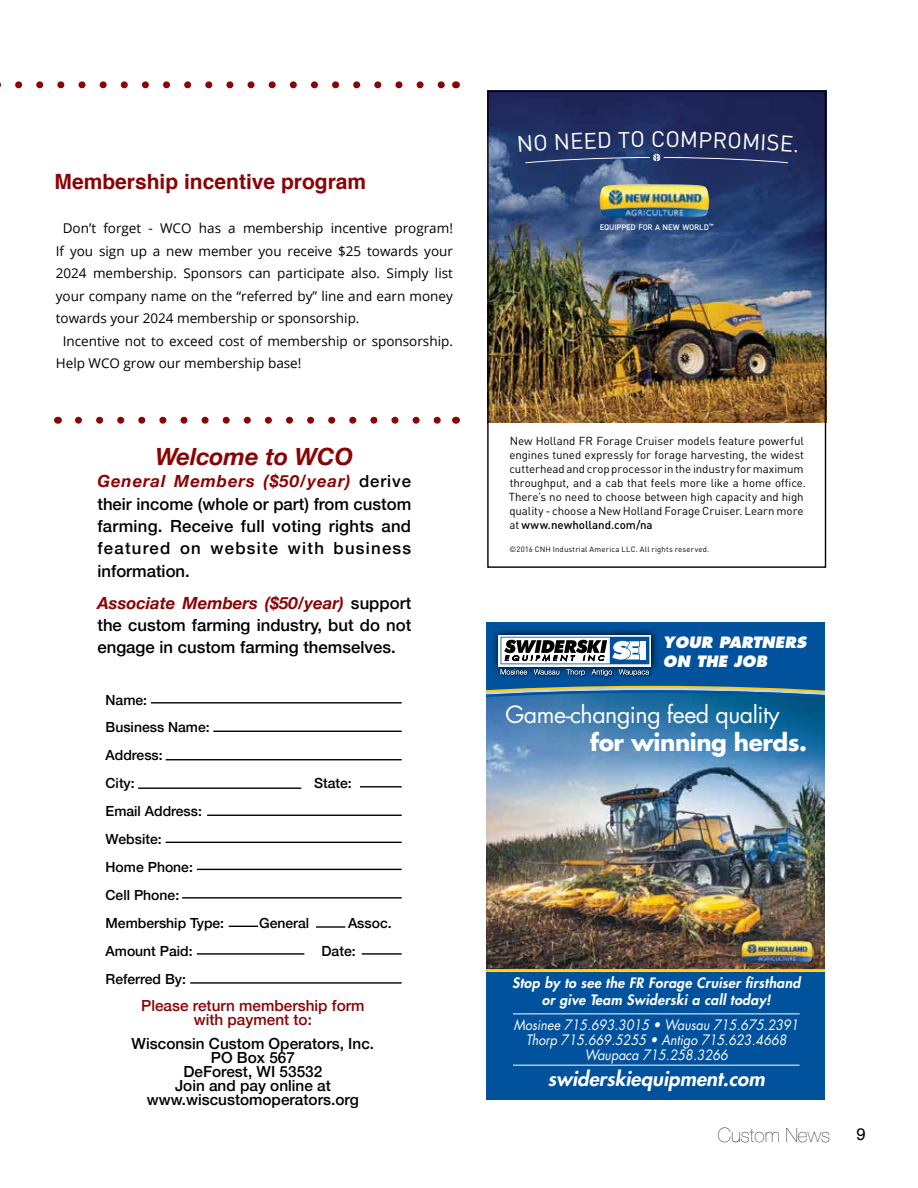
<style>
.page{position:relative;width:918px;height:1188px;background:#fff}
.page>*{position:absolute;margin:0;border:0;box-sizing:border-box;transform-origin:0 0}
.t1{font:italic 700 23.7px "Helvetica Neue";color:#8b0304}
.t2{font:23.1px "Futura Std";letter-spacing:-.02em;color:#fff}
.t3{font:700 23.1px "Futura Std";letter-spacing:-.02em;color:#fff}
.t4{font:22.2px "DIN";color:#fff}
.t5{font:700 21px "Helvetica";color:#8b0304}
.t6{font:italic 800 19.5px "Futura Std";color:#fff;scale:1.04 1}
.t7{font:200 19.5px "Helvetica Neue";color:#000}
.t8{font:500 16.8px/22.4px "Helvetica Neue";color:#000;text-align:justify}
.t9{font:16.8px "Helvetica";color:#000}
.t10{font:500 15.3px/14px "Helvetica Neue";color:#000;text-align:center}
.t11{font:500 15.3px/14px "Helvetica Neue";color:#8b0304;text-align:center}
.t12{font:italic 800 15.3px/18.3px "Futura";color:#fff}
.t13{font:500 13.95px/27.9px "Helvetica Neue";color:#000}
.t14{font:italic 13.95px/15.3px "Futura Std";color:#fff;text-align:center;scale:.9 1}
.t15{font:italic 800 13.95px/16.8px "Futura Std";letter-spacing:.02em;color:#fff;text-align:center}
.t16{font:13.5px "Open Sans";color:#000}
.t17{font:11.55px/14px "DIN";letter-spacing:-.005em;color:#000}
.t18{font:500 7.95px "DIN";letter-spacing:-.02em;color:#fff}
.t19{font:7.65px "DIN";letter-spacing:.03em;color:#000}
.s1{font-weight:700;font-style:italic;color:#8b0304}
.s2{font-weight:500}
</style>
<div class="page">
<svg style="left:0;top:81px;width:445px;height:7px"></svg>
<img style="left:489px;top:93px;width:335px;height:330px">
<div style="left:487px;top:91px;width:339px;height:477px;border:1px solid #000"></div>
<img style="left:600px;top:184px;width:109px;height:34px">
<hr style="left:151px;top:702px;width:251px;height:2px;background:#000">
<hr style="left:213px;top:731px;width:189px;height:1px;background:#000">
<hr style="left:166px;top:759px;width:236px;height:1px;background:#000">
<hr style="left:138px;top:788px;width:163px;height:1px;background:#000">
<hr style="left:360px;top:786px;width:42px;height:2px;background:#000">
<hr style="left:362px;top:953px;width:40px;height:2px;background:#000">
<hr style="left:207px;top:815px;width:195px;height:1px;background:#000">
<hr style="left:166px;top:842px;width:236px;height:1px;background:#000">
<hr style="left:197px;top:869px;width:205px;height:1px;background:#000">
<hr style="left:182px;top:897px;width:220px;height:2px;background:#000">
<svg style="left:229px;top:926px;width:29px;height:1px"></svg>
<hr style="left:316px;top:926px;width:29px;height:2px;background:#000">
<hr style="left:197px;top:953px;width:107px;height:2px;background:#000">
<hr style="left:190px;top:982px;width:212px;height:2px;background:#000">
<svg style="left:78px;top:417px;width:363px;height:7px"></svg>
<img style="left:487px;top:699px;width:338px;height:270px">
<div style="left:487px;top:971px;width:338px;height:128px;background:#00529c"></div>
<hr style="left:487px;top:970px;width:338px;height:2px;background:#c3d6e9">
<hr style="left:487px;top:969px;width:338px;height:1px;background:#ffcb05">
<div style="left:736px;top:935px;width:83px;height:34px;background:#000;opacity:.75"></div>
<img style="left:741px;top:940px;width:72px;height:24px">
<svg style="left:487px;top:622px;width:338px;height:77px;background:#2c689a"></svg>
<hr style="left:513px;top:1014px;width:287px;height:1px;background:#fff">
<hr style="left:513px;top:1065px;width:287px;height:1px;background:#fff">
<svg style="left:519px;top:131px;width:278px;height:32px;background:#263566"></svg>
<h3 class="t5" style="left:55px;top:165px;width:313px">Membership incentive program</h3>
<p class="t16" style="left:63px;top:219px;width:392px">Don’t forget - WCO has a membership incentive program!</p>
<p class="t16" style="left:56px;top:242px;width:399px">If you sign up a new member you receive $25 towards your</p>
<p class="t16" style="left:56px;top:264px;width:399px">2024 membership. Sponsors can participate also. Simply list</p>
<p class="t16" style="left:56px;top:287px;width:399px">your company name on the “referred by” line and earn money</p>
<p class="t16" style="left:56px;top:309px;width:305px">towards your 2024 membership or sponsorship.</p>
<p class="t16" style="left:63px;top:332px;width:392px">Incentive not to exceed cost of membership or sponsorship.</p>
<p class="t16" style="left:56px;top:354px;width:247px">Help WCO grow our membership base!</p>
<h1 class="t1" style="left:156px;top:438px;width:199px">Welcome to WCO</h1>
<h3 class="t8" style="left:97px;top:469px;width:315px"><span class="s1">General Members ($50/year)</span> derive their income (whole or part) from custom farming. Receive full voting rights and featured on website with business information.</h3>
<h3 class="t8" style="left:97px;top:590px;width:315px"><span class="s1">Associate Members ($50/year)</span> support the custom farming industry, but do not engage in custom farming themselves.</h3>
<p class="t13" style="left:106px;top:685px;width:106px">Name:<br>Business Name:<br>Address:<br>City:</p>
<p class="t13" style="left:314px;top:768px;width:39px">State:</p>
<p class="t13" style="left:106px;top:796px;width:120px">Email Address:<br>Website:<br>Home Phone:<br>Cell Phone:<br>Membership Type:</p>
<p class="t13" style="left:259px;top:908px;width:52px">General</p>
<p class="t13" style="left:348px;top:908px;width:45px">Assoc.</p>
<p class="t13" style="left:106px;top:936px;width:89px">Amount Paid:</p>
<p class="t13" style="left:322px;top:936px;width:36px">Date:</p>
<p class="t13" style="left:106px;top:964px;width:82px">Referred By:</p>
<h3 class="t11" style="left:141px;top:998px;width:225px">Please return membership form with payment to:</h3>
<h3 class="t10" style="left:132px;top:1035px;width:244px">Wisconsin Custom Operators, Inc.<br>PO Box 567<br>DeForest, WI 53532<br>Join and pay online at www.wiscustomoperators.org</h3>
<h3 class="t4" style="left:651px;top:125px;width:16px">C</h3>
<p class="t18" style="left:600px;top:222px;width:115px">EQUIPPED FOR A NEW WORLD<sup>™</sup></p>
<p class="t17" style="left:509px;top:434px;width:299px">New Holland FR Forage Cruiser models feature powerful engines tuned expressly for forage harvesting, the widest cutterhead and crop processor in the industry for maximum throughput, and a cab that feels more like a home office.<br>There’s no need to choose between high capacity and high quality - choose a New Holland Forage Cruiser. Learn more at <span class="s2">www.newholland.com/na</span></p>
<p class="t19" style="left:509px;top:544px;width:201px">©2016 CNH Industrial America LLC. All rights reserved.</p>
<h3 class="t12" style="left:663px;top:634px;width:145px">YOUR PARTNERS<br>ON THE JOB</h3>
<h2 class="t2" style="left:505px;top:699px;width:276px">Game-changing feed quality</h2>
<h2 class="t3" style="left:590px;top:727px;width:218px">for winning herds.</h2>
<p class="t15" style="left:512px;top:975px;width:290px">Stop by to see the FR Forage Cruiser firsthand or give Team Swiderski a call today!</p>
<p class="t14" style="left:514px;top:1017px;width:318px">Mosinee 715.693.3015 • Wausau 715.675.2391<br>Thorp 715.669.5255 • Antigo 715.623.4668<br>Waupaca 715.258.3266</p>
<h3 class="t6" style="left:548px;top:1067px;width:210px">swiderskiequipment.com</h3>
<h3 class="t7" style="left:718px;top:1120px;width:114px">Custom News</h3>
<h3 class="t9" style="left:857px;top:1122px;width:11px">9</h3>
</div>
